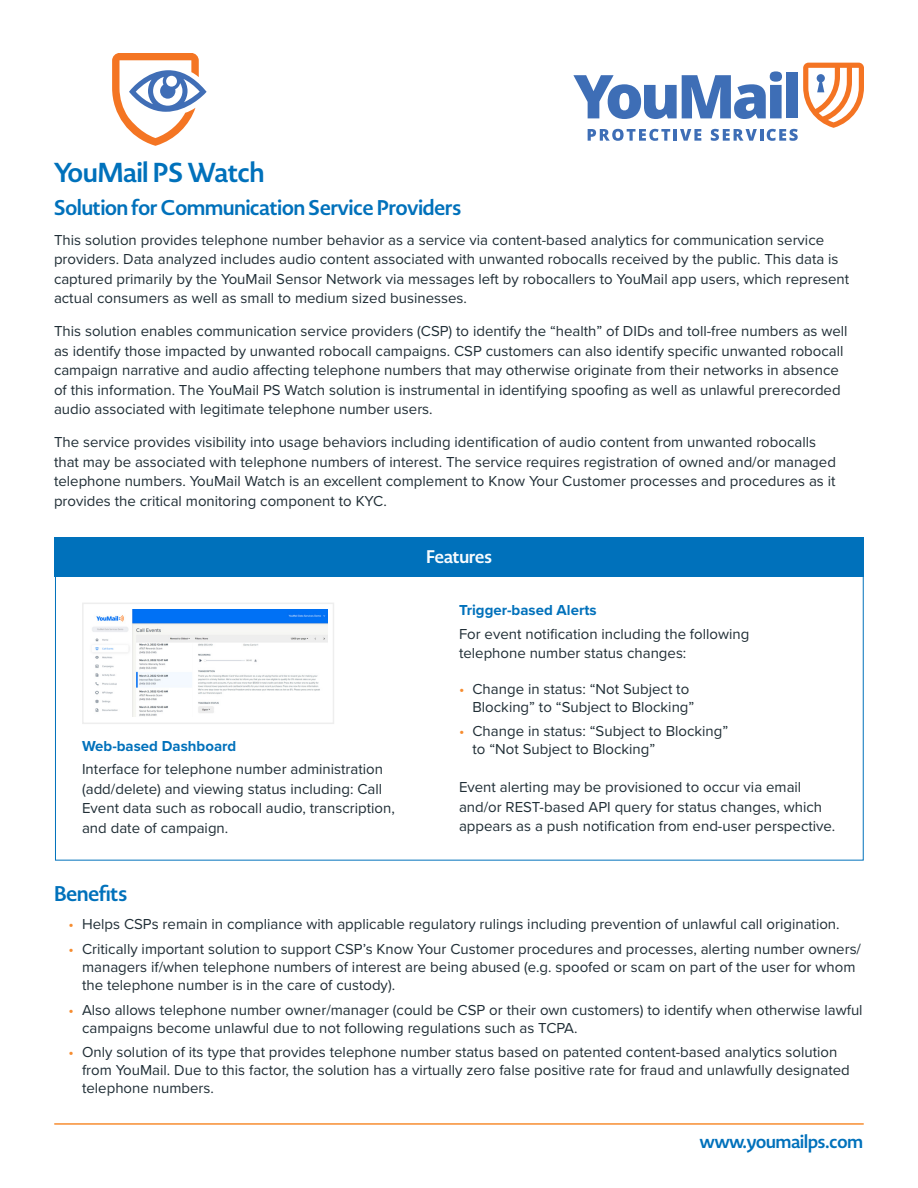
<style>
.page{position:relative;width:918px;height:1188px;background:#fff}
.page>*{position:absolute;margin:0;border:0;box-sizing:border-box;transform-origin:0 0}
.Subheads_Blue{font:700 27px "Novel Display";color:#0071bb}
.Subheads_Blue-2{font:700 21px "Novel Display";color:#0071bb}
.Website_Blue{font:700 18px "Novel Display";color:#0071bb}
.Subhead_Orange{font:700 18px "Novel Display";color:#f9fcfe}
.Body_Text{font:15px/19.5px "Proxima Nova";color:#202e36}
.t1{font:700 15px "Proxima Nova";color:#0071bb}
.s1{color:#f68c30}
</style>
<div class="page">
<div style="left:54px;top:537px;width:810px;height:40px;background:#0071bb"></div>
<svg style="left:573px;top:63px;width:291px;height:78px"></svg>
<svg style="left:112px;top:54px;width:95px;height:92px"></svg>
<hr style="left:55px;top:1123px;width:808px;height:2px;background:#f78d31">
<img style="left:92px;top:610px;width:236px;height:106px">
<div style="left:82px;top:603px;width:252px;height:121px;border:2px solid #eee"></div>
<p class="Subheads_Blue" style="left:54px;top:155px;width:212px">YouMail PS Watch</p>
<p class="Subheads_Blue-2" style="left:54px;top:194px;width:409px">Solution for Communication Service Providers</p>
<p class="Body_Text" style="left:54px;top:230px;width:797px">This solution provides telephone number behavior as a service via content-based analytics for communication service providers. Data analyzed includes audio content associated with unwanted robocalls received by the public. This data is captured primarily by the YouMail Sensor Network via messages left by robocallers to YouMail app users, which represent actual consumers as well as small to medium sized businesses.</p>
<p class="Body_Text" style="left:54px;top:321px;width:795px">This solution enables communication service providers (CSP) to identify the “health” of DIDs and toll-free numbers as well as identify those impacted by unwanted robocall campaigns. CSP customers can also identify specific unwanted robocall campaign narrative and audio affecting telephone numbers that may otherwise originate from their networks in absence of this information. The YouMail PS Watch solution is instrumental in identifying spoofing as well as unlawful prerecorded audio associated with legitimate telephone number users.</p>
<p class="Body_Text" style="left:54px;top:432px;width:783px">The service provides visibility into usage behaviors including identification of audio content from unwanted robocalls that may be associated with telephone numbers of interest. The service requires registration of owned and/or managed telephone numbers. YouMail Watch is an excellent complement to Know Your Customer processes and procedures as it provides the critical monitoring component to KYC.</p>
<p class="Subhead_Orange" style="left:426px;top:545px;width:67px">Features</p>
<p class="t1" style="left:459px;top:599px;width:139px">Trigger-based Alerts</p>
<p class="Body_Text" style="left:459px;top:624px;width:292px">For event notification including the following telephone number status changes:</p>
<p class="Body_Text" style="left:472px;top:679px;width:223px;line-height:18px;text-indent:-14px"><span class="s1">•</span> Change in status: “Not Subject to<br>Blocking” to “Subject to Blocking”</p>
<p class="Body_Text" style="left:459px;top:721px;width:271px"><span class="s1">•</span> Change in status: “Subject to Blocking”</p>
<p class="t1" style="left:82px;top:735px;width:156px">Web-based Dashboard</p>
<p class="Body_Text" style="left:472px;top:739px;width:184px">to “Not Subject to Blocking”</p>
<p class="Body_Text" style="left:82px;top:759px;width:314px">Interface for telephone number administration (add/delete) and viewing status including: Call Event data such as robocall audio, transcription, and date of campaign.</p>
<p class="Body_Text" style="left:459px;top:777px;width:378px">Event alerting may be provisioned to occur via email and/or REST-based API query for status changes, which appears as a push notification from end-user perspective.</p>
<p class="Subheads_Blue-2" style="left:54px;top:880px;width:75px">Benefits</p>
<p class="Body_Text" style="left:69px;top:914px;width:773px"><span class="s1">•</span> Helps CSPs remain in compliance with applicable regulatory rulings including prevention of unlawful call origination.</p>
<p class="Body_Text" style="left:82px;top:939px;width:781px;line-height:18px;text-indent:-14px"><span class="s1">•</span> Critically important solution to support CSP’s Know Your Customer procedures and processes, alerting number owners/ managers if/when telephone numbers of interest are being abused (e.g. spoofed or scam on part of the user for whom the telephone number is in the care of custody).</p>
<p class="Body_Text" style="left:82px;top:1000px;width:782px;line-height:18px;text-indent:-14px"><span class="s1">•</span> Also allows telephone number owner/manager (could be CSP or their own customers) to identify when otherwise lawful campaigns become unlawful due to not following regulations such as TCPA.</p>
<p class="Body_Text" style="left:82px;top:1043px;width:769px;line-height:18px;text-indent:-14px"><span class="s1">•</span> Only solution of its type that provides telephone number status based on patented content-based analytics solution from YouMail. Due to this factor, the solution has a virtually zero false positive rate for fraud and unlawfully designated telephone numbers.</p>
<p class="Website_Blue" style="left:700px;top:1130px;width:165px">www.youmailps.com</p>
</div>
